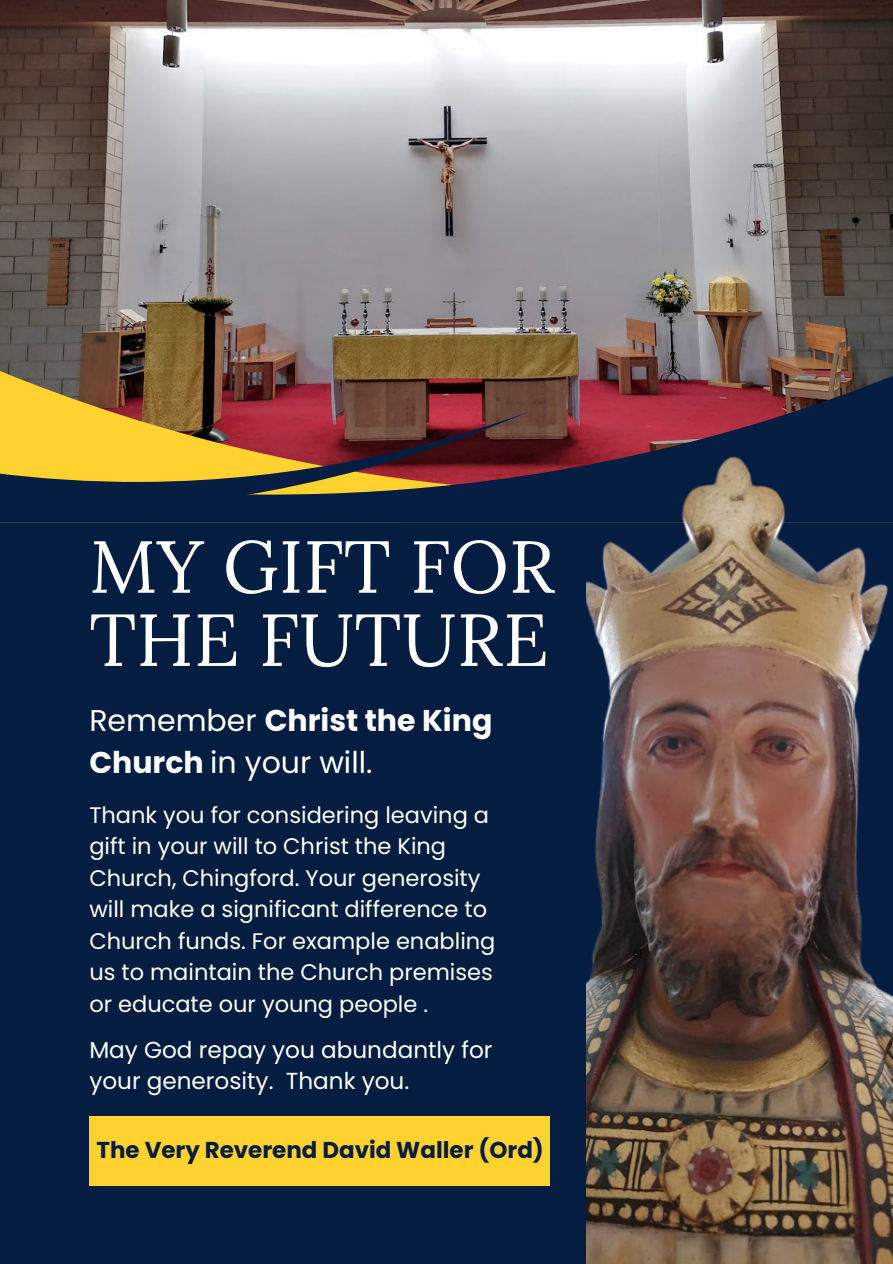
<style>
.page{position:relative;width:893px;height:1264px;background:#fff}
.page>*{position:absolute;margin:0;border:0;box-sizing:border-box;transform-origin:0 0}
.t1{font:73.5px/73.2px "Lora";color:#fff}
.t2{font:30px/41.7px "Poppins";color:#fff}
.t3{font:23.1px/31.5px "Poppins";color:#fff}
.t4{font:700 22.95px "Poppins";color:#051d40}
.t5{font:22.5px/31.5px "Poppins";color:#fff}
.s1{font-weight:700}
</style>
<div class="page">
<div style="left:0;top:0;width:892px;height:1263px;background:#051d40"></div>
<img style="left:0;top:0;width:892px;height:358px">
<div style="left:89px;top:1116px;width:461px;height:69px;background:#ffd230"></div>
<img style="left:0;top:358px;width:892px;height:117px">
<svg style="left:0;top:411px;width:529px;height:84px"></svg>
<img style="left:586px;top:440px;width:306px;height:823px">
<p class="t1" style="left:89px;top:529px;width:467px">MY GIFT FOR<br>THE FUTURE</p>
<h1 class="t2" style="left:89px;top:699px;width:404px">Remember <span class="s1">Christ the King<br>Church</span> in your will.</h1>
<h2 class="t5" style="left:89px;top:799px;width:407px">Thank you for considering leaving a gift in your will to Christ the King Church, Chingford. Your generosity will make a significant difference to Church funds. For example enabling us to maintain the Church premises or educate our young people .</h2>
<p class="t3" style="left:89px;top:1033px;width:404px">May God repay you abundantly for your generosity. Thank you.</p>
<p class="t4" style="left:97px;top:1133px;width:449px">The Very Reverend David Waller (Ord)</p>
</div>
